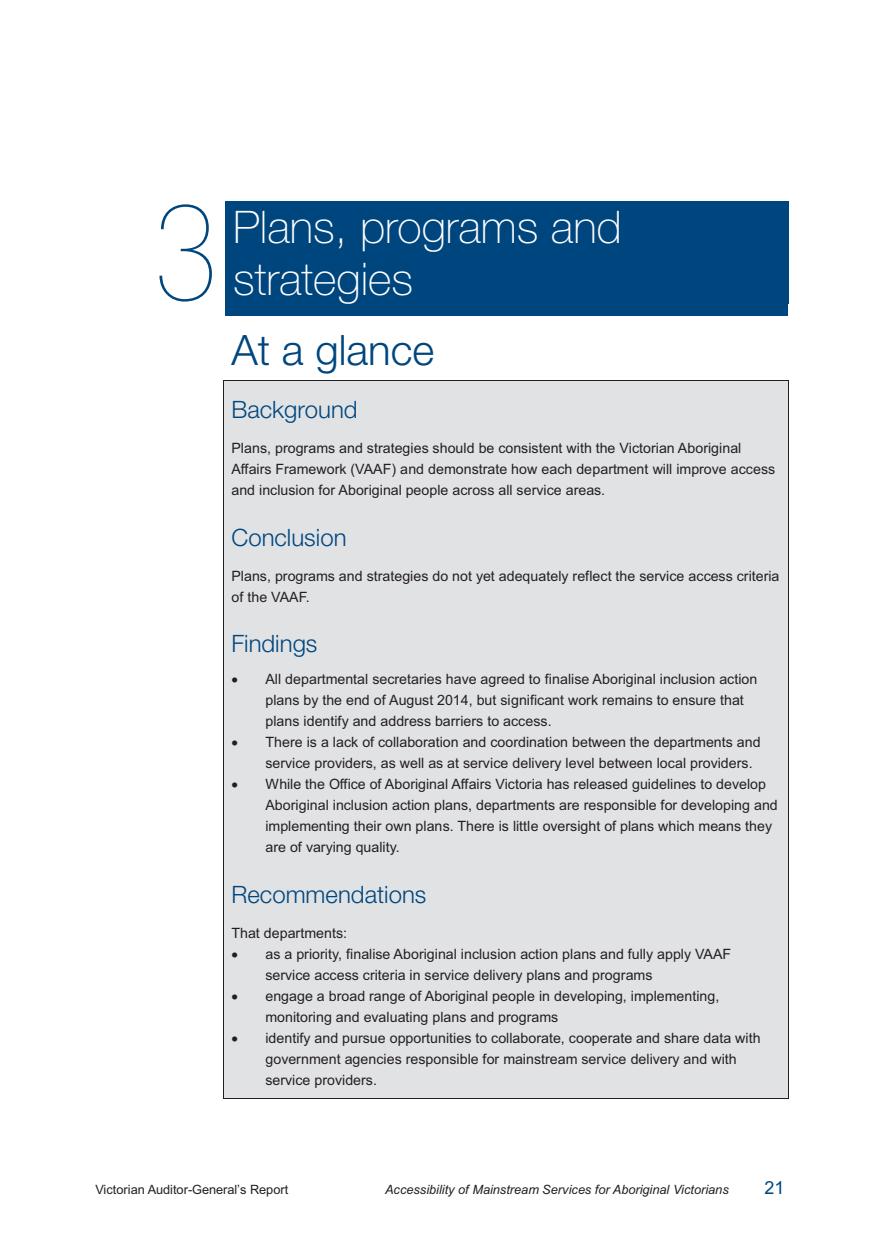
<style>
.page{position:relative;width:871px;height:1241px;background:#fff}
.page>*{position:absolute;margin:0;border:0;box-sizing:border-box;transform-origin:0 0}
.t1{font:200 condensed 135px "Helvetica Neue LT Std";color:#00467e}
.t2{font:100 45px/51.3px "Helvetica Neue LT Std";color:#fff}
.t3{font:300 42px "Helvetica Neue LT Std";color:#00467e}
.t4{font:300 24px "Helvetica Neue LT Std";color:#00467e}
.t5{font:18px "Arial";color:#00467e}
.t6{font:14.25px/21px "Arial";color:#231f20}
.t7{font:italic 12.75px "Arial";letter-spacing:-.005em;color:#231f20}
.t8{font:12.75px "Arial";letter-spacing:-.005em;color:#231f20}
</style>
<div class="page">
<div style="left:225px;top:201px;width:8px;height:103px;background:#00467e"></div>
<div style="left:780px;top:201px;width:8px;height:103px;background:#00467e"></div>
<div style="left:225px;top:304px;width:563px;height:12px;background:#00467e"></div>
<div style="left:233px;top:201px;width:547px;height:52px;background:#00467e"></div>
<div style="left:233px;top:253px;width:547px;height:51px;background:#00467e"></div>
<div style="left:224px;top:381px;width:7px;height:52px;background:#e1e2e4"></div>
<div style="left:231px;top:381px;width:557px;height:52px;background:#e1e2e4"></div>
<hr style="left:223px;top:380px;width:565px;height:1px;background:#231f20">
<hr style="left:223px;top:381px;width:1px;height:52px;background:#231f20">
<hr style="left:788px;top:381px;width:1px;height:52px;background:#231f20">
<div style="left:224px;top:433px;width:7px;height:75px;background:#e1e2e4"></div>
<div style="left:780px;top:433px;width:8px;height:75px;background:#e1e2e4"></div>
<div style="left:231px;top:433px;width:549px;height:24px;background:#e1e2e4"></div>
<div style="left:231px;top:457px;width:549px;height:21px;background:#e1e2e4"></div>
<div style="left:231px;top:478px;width:549px;height:30px;background:#e1e2e4"></div>
<hr style="left:223px;top:433px;width:1px;height:75px;background:#231f20">
<hr style="left:788px;top:433px;width:1px;height:75px;background:#231f20">
<div style="left:224px;top:508px;width:7px;height:53px;background:#e1e2e4"></div>
<div style="left:231px;top:508px;width:557px;height:53px;background:#e1e2e4"></div>
<hr style="left:223px;top:508px;width:1px;height:53px;background:#231f20">
<hr style="left:788px;top:508px;width:1px;height:53px;background:#231f20">
<div style="left:224px;top:561px;width:7px;height:54px;background:#e1e2e4"></div>
<div style="left:780px;top:561px;width:8px;height:54px;background:#e1e2e4"></div>
<div style="left:231px;top:561px;width:549px;height:24px;background:#e1e2e4"></div>
<div style="left:231px;top:585px;width:549px;height:30px;background:#e1e2e4"></div>
<hr style="left:223px;top:561px;width:1px;height:54px;background:#231f20">
<hr style="left:788px;top:561px;width:1px;height:54px;background:#231f20">
<div style="left:224px;top:615px;width:7px;height:52px;background:#e1e2e4"></div>
<div style="left:231px;top:615px;width:557px;height:52px;background:#e1e2e4"></div>
<hr style="left:223px;top:615px;width:1px;height:52px;background:#231f20">
<hr style="left:788px;top:615px;width:1px;height:52px;background:#231f20">
<div style="left:224px;top:667px;width:7px;height:63px;background:#e1e2e4"></div>
<div style="left:780px;top:667px;width:8px;height:63px;background:#e1e2e4"></div>
<div style="left:231px;top:667px;width:549px;height:21px;background:#e1e2e4"></div>
<div style="left:231px;top:688px;width:549px;height:21px;background:#e1e2e4"></div>
<div style="left:231px;top:709px;width:549px;height:21px;background:#e1e2e4"></div>
<hr style="left:223px;top:667px;width:1px;height:63px;background:#231f20">
<hr style="left:788px;top:667px;width:1px;height:63px;background:#231f20">
<div style="left:224px;top:730px;width:7px;height:42px;background:#e1e2e4"></div>
<div style="left:780px;top:730px;width:8px;height:42px;background:#e1e2e4"></div>
<div style="left:231px;top:730px;width:549px;height:21px;background:#e1e2e4"></div>
<div style="left:231px;top:751px;width:549px;height:21px;background:#e1e2e4"></div>
<hr style="left:223px;top:730px;width:1px;height:42px;background:#231f20">
<hr style="left:788px;top:730px;width:1px;height:42px;background:#231f20">
<div style="left:224px;top:772px;width:7px;height:93px;background:#e1e2e4"></div>
<div style="left:780px;top:772px;width:8px;height:93px;background:#e1e2e4"></div>
<div style="left:231px;top:772px;width:549px;height:21px;background:#e1e2e4"></div>
<div style="left:231px;top:793px;width:549px;height:21px;background:#e1e2e4"></div>
<div style="left:231px;top:814px;width:549px;height:21px;background:#e1e2e4"></div>
<div style="left:231px;top:835px;width:549px;height:30px;background:#e1e2e4"></div>
<hr style="left:223px;top:772px;width:1px;height:93px;background:#231f20">
<hr style="left:788px;top:772px;width:1px;height:93px;background:#231f20">
<div style="left:224px;top:865px;width:7px;height:53px;background:#e1e2e4"></div>
<div style="left:231px;top:865px;width:557px;height:53px;background:#e1e2e4"></div>
<hr style="left:223px;top:865px;width:1px;height:53px;background:#231f20">
<hr style="left:788px;top:865px;width:1px;height:53px;background:#231f20">
<div style="left:224px;top:918px;width:7px;height:24px;background:#e1e2e4"></div>
<div style="left:231px;top:918px;width:557px;height:24px;background:#e1e2e4"></div>
<svg style="left:223px;top:918px;width:1px;height:24px"></svg>
<svg style="left:788px;top:918px;width:1px;height:24px"></svg>
<div style="left:224px;top:942px;width:7px;height:42px;background:#e1e2e4"></div>
<div style="left:780px;top:942px;width:8px;height:42px;background:#e1e2e4"></div>
<div style="left:231px;top:942px;width:549px;height:21px;background:#e1e2e4"></div>
<div style="left:231px;top:963px;width:549px;height:21px;background:#e1e2e4"></div>
<hr style="left:223px;top:942px;width:1px;height:42px;background:#231f20">
<hr style="left:788px;top:942px;width:1px;height:42px;background:#231f20">
<div style="left:224px;top:984px;width:7px;height:42px;background:#e1e2e4"></div>
<div style="left:780px;top:984px;width:8px;height:42px;background:#e1e2e4"></div>
<div style="left:231px;top:984px;width:549px;height:21px;background:#e1e2e4"></div>
<div style="left:231px;top:1005px;width:549px;height:21px;background:#e1e2e4"></div>
<hr style="left:223px;top:984px;width:1px;height:42px;background:#231f20">
<hr style="left:788px;top:984px;width:1px;height:42px;background:#231f20">
<div style="left:224px;top:1026px;width:7px;height:72px;background:#e1e2e4"></div>
<div style="left:780px;top:1026px;width:8px;height:72px;background:#e1e2e4"></div>
<div style="left:231px;top:1026px;width:549px;height:21px;background:#e1e2e4"></div>
<div style="left:231px;top:1047px;width:549px;height:21px;background:#e1e2e4"></div>
<div style="left:231px;top:1068px;width:549px;height:30px;background:#e1e2e4"></div>
<hr style="left:223px;top:1026px;width:1px;height:73px;background:#231f20">
<hr style="left:223px;top:1098px;width:565px;height:1px;background:#231f20">
<hr style="left:788px;top:1026px;width:1px;height:73px;background:#231f20">
<h1 class="t1" style="left:153px;top:179px;width:66px">3</h1>
<h2 class="t2" style="left:233px;top:202px;width:390px">Plans, programs and strategies</h2>
<h3 class="t3" style="left:231px;top:324px;width:204px">At a glance</h3>
<h3 class="t4" style="left:231px;top:395px;width:128px">Background</h3>
<p class="t6" style="left:231px;top:438px;width:545px">Plans, programs and strategies should be consistent with the Victorian Aboriginal<br>Affairs Framework (VAAF) and demonstrate how each department will improve access and inclusion for Aboriginal people across all service areas.</p>
<h3 class="t4" style="left:231px;top:522px;width:117px">Conclusion</h3>
<p class="t6" style="left:231px;top:565px;width:549px">Plans, programs and strategies do not yet adequately reflect the service access criteria of the VAAF.</p>
<h3 class="t4" style="left:231px;top:629px;width:88px">Findings</h3>
<p class="t6" style="left:265px;top:669px;width:514px">All departmental secretaries have agreed to finalise Aboriginal inclusion action plans by the end of August 2014, but significant work remains to ensure that plans identify and address barriers to access.<br>There is a lack of collaboration and coordination between the departments and service providers, as well as at service delivery level between local providers.<br>While the Office of Aboriginal Affairs Victoria has released guidelines to develop Aboriginal inclusion action plans, departments are responsible for developing and implementing their own plans. There is little oversight of plans which means they are of varying quality.</p>
<h3 class="t4" style="left:231px;top:880px;width:197px">Recommendations</h3>
<p class="t6" style="left:265px;top:922px;width:497px;text-indent:-34px">That departments:<br>as a priority, finalise Aboriginal inclusion action plans and fully apply VAAF service access criteria in service delivery plans and programs<br>engage a broad range of Aboriginal people in developing, implementing, monitoring and evaluating plans and programs<br>identify and pursue opportunities to collaborate, cooperate and share data with government agencies responsible for mainstream service delivery and with service providers.</p>
<p class="t8" style="left:95px;top:1181px;width:195px">Victorian Auditor-General’s Report</p>
<p class="t7" style="left:385px;top:1181px;width:345px">Accessibility of Mainstream Services for Aboriginal Victorians</p>
<p class="t5" style="left:764px;top:1175px;width:21px">21</p>
</div>
